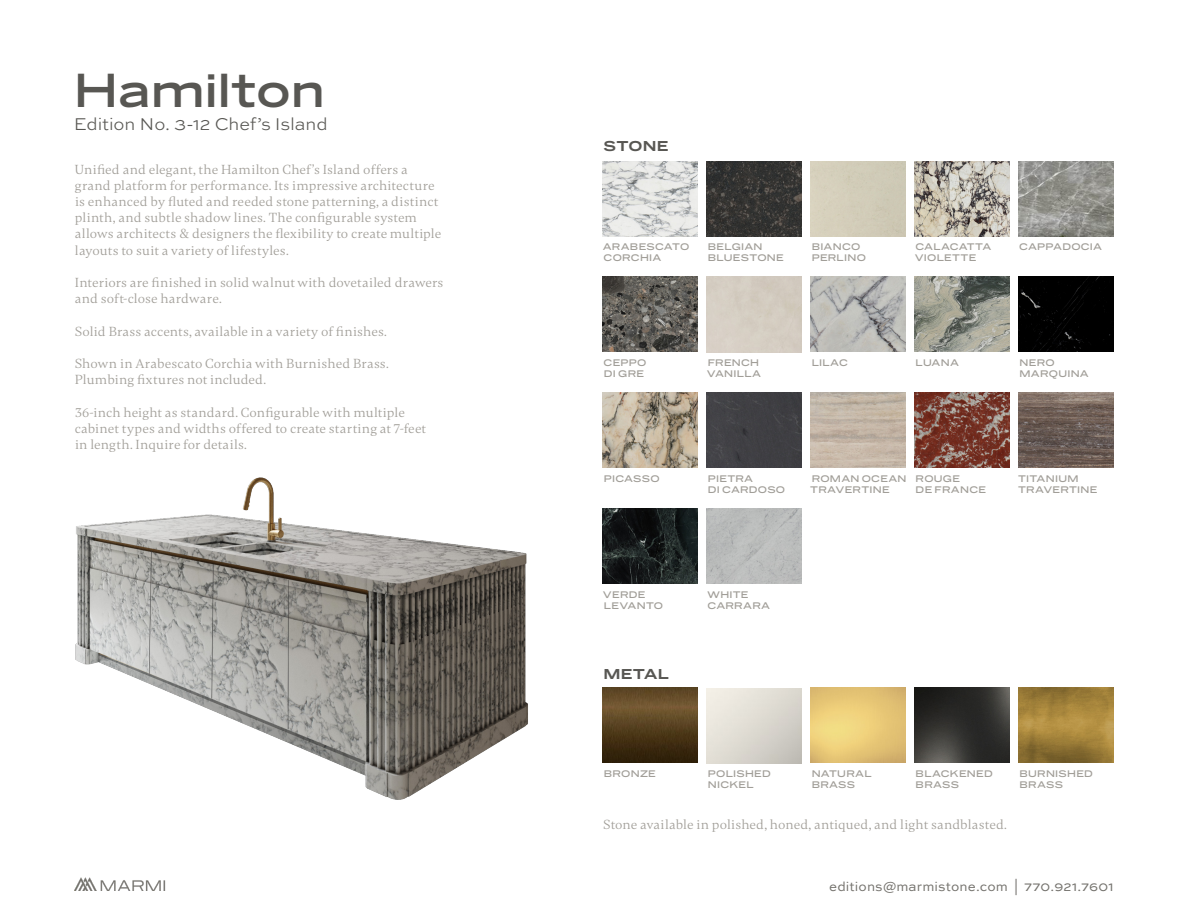
<style>
.page{position:relative;width:1188px;height:918px;background:#fff}
.page>*{position:absolute;margin:0;border:0;box-sizing:border-box;transform-origin:0 0}
.t1{font:500 45px "Benton Sans Wide";letter-spacing:-.005em;color:#585753}
.t2{font:300 18px "Sweet Sans Pro";letter-spacing:-.01em;color:#585753}
.t3{font:13.5px/16.2px "Gambetta";letter-spacing:.01em;color:#a19e98}
.t4{font:13.5px "Sweet Sans Pro";letter-spacing:.005em;color:#74726d}
.t5{font:700 13.5px "Benton Sans Wide";letter-spacing:.015em;color:#585753}
.t6{font:500 9px/10.8px "Benton Sans Wide";letter-spacing:.025em;color:#a19e98}
</style>
<div class="page">
<img style="left:74px;top:877px;width:92px;height:14px">
<img style="left:75px;top:477px;width:453px;height:323px">
<img style="left:603px;top:688px;width:95px;height:75px">
<img style="left:811px;top:688px;width:95px;height:75px">
<img style="left:915px;top:688px;width:95px;height:75px">
<img style="left:1019px;top:688px;width:95px;height:75px">
<img style="left:603px;top:161px;width:95px;height:75px">
<img style="left:811px;top:393px;width:95px;height:75px">
<img style="left:915px;top:161px;width:95px;height:75px">
<img style="left:603px;top:393px;width:95px;height:75px">
<img style="left:1019px;top:393px;width:95px;height:75px">
<div style="left:707px;top:393px;width:95px;height:75px;background:#403f44"></div>
<img style="left:811px;top:277px;width:95px;height:75px">
<img style="left:915px;top:393px;width:95px;height:75px">
<img style="left:915px;top:277px;width:95px;height:75px">
<div style="left:1019px;top:277px;width:95px;height:75px;background:#000"></div>
<img style="left:603px;top:509px;width:95px;height:75px">
<img style="left:707px;top:509px;width:95px;height:75px">
<img style="left:603px;top:277px;width:95px;height:75px">
<img style="left:1019px;top:161px;width:95px;height:75px">
<img style="left:707px;top:161px;width:95px;height:75px">
<p class="t1" style="left:74px;top:62px;width:252px">Hamilton</p>
<p class="t2" style="left:74px;top:111px;width:255px">Edition No. 3-12 Chef’s Island</p>
<p class="t3" style="left:75px;top:161px;width:368px">Unified and elegant, the Hamilton Chef’s Island offers a grand platform for performance. Its impressive architecture is enhanced by fluted and reeded stone patterning, a distinct plinth, and subtle shadow lines. The configurable system allows architects &amp; designers the flexibility to create multiple layouts to suit a variety of lifestyles.</p>
<p class="t3" style="left:75px;top:274px;width:370px">Interiors are finished in solid walnut with dovetailed drawers and soft-close hardware.</p>
<p class="t3" style="left:75px;top:323px;width:314px">Solid Brass accents, available in a variety of finishes.</p>
<p class="t3" style="left:75px;top:355px;width:316px">Shown in Arabescato Corchia with Burnished Brass.<br>Plumbing fixtures not included.</p>
<p class="t3" style="left:75px;top:404px;width:353px">36-inch height as standard. Configurable with multiple cabinet types and widths offered to create starting at 7-feet in length. Inquire for details.</p>
<p class="t5" style="left:603px;top:137px;width:67px">STONE</p>
<p class="t6" style="left:603px;top:242px;width:88px">ARABESCATO</p>
<p class="t6" style="left:604px;top:252px;width:59px">CORCHIA</p>
<p class="t6" style="left:708px;top:242px;width:56px">BELGIAN</p>
<p class="t6" style="left:708px;top:252px;width:77px">BLUESTONE</p>
<p class="t6" style="left:812px;top:242px;width:50px">BIANCO</p>
<p class="t6" style="left:812px;top:252px;width:56px">PERLINO</p>
<p class="t6" style="left:604px;top:357px;width:44px">CEPPO</p>
<p class="t6" style="left:604px;top:368px;width:42px">DI GRE</p>
<p class="t6" style="left:708px;top:357px;width:53px">FRENCH</p>
<p class="t6" style="left:707px;top:368px;width:56px">VANILLA</p>
<p class="t6" style="left:812px;top:357px;width:38px">LILAC</p>
<p class="t6" style="left:915px;top:242px;width:78px">CALACATTA<br>VIOLETTE</p>
<p class="t6" style="left:1019px;top:242px;width:84px">CAPPADOCIA</p>
<p class="t6" style="left:916px;top:357px;width:45px">LUANA</p>
<p class="t6" style="left:1020px;top:357px;width:37px">NERO</p>
<p class="t6" style="left:1020px;top:368px;width:71px">MARQUINA</p>
<p class="t6" style="left:604px;top:473px;width:57px">PICASSO</p>
<p class="t6" style="left:1018px;top:473px;width:62px">TITANIUM</p>
<p class="t6" style="left:1018px;top:484px;width:81px">TRAVERTINE</p>
<p class="t6" style="left:812px;top:473px;width:96px">ROMAN OCEAN</p>
<p class="t6" style="left:810px;top:484px;width:81px">TRAVERTINE</p>
<p class="t6" style="left:916px;top:473px;width:46px">ROUGE</p>
<p class="t6" style="left:916px;top:484px;width:72px">DE FRANCE</p>
<p class="t6" style="left:708px;top:473px;width:47px">PIETRA</p>
<p class="t6" style="left:708px;top:484px;width:79px">DI CARDOSO</p>
<p class="t6" style="left:603px;top:589px;width:44px">VERDE</p>
<p class="t6" style="left:604px;top:600px;width:61px">LEVANTO</p>
<p class="t5" style="left:604px;top:666px;width:67px">METAL</p>
<p class="t6" style="left:707px;top:589px;width:43px">WHITE</p>
<p class="t6" style="left:708px;top:600px;width:64px">CARRARA</p>
<p class="t6" style="left:708px;top:769px;width:65px">POLISHED</p>
<p class="t6" style="left:708px;top:780px;width:47px">NICKEL</p>
<p class="t6" style="left:916px;top:769px;width:79px">BLACKENED<br>BRASS</p>
<p class="t3" style="left:603px;top:816px;width:405px">Stone available in polished, honed, antiqued, and light sandblasted.</p>
<p class="t6" style="left:604px;top:769px;width:53px">BRONZE</p>
<p class="t6" style="left:812px;top:769px;width:61px">NATURAL</p>
<p class="t6" style="left:812px;top:780px;width:45px">BRASS</p>
<p class="t6" style="left:1020px;top:769px;width:75px">BURNISHED</p>
<p class="t6" style="left:1020px;top:780px;width:45px">BRASS</p>
<p class="t4" style="left:829px;top:877px;width:286px">editions@marmistone.com | 770.921.7601</p>
</div>
